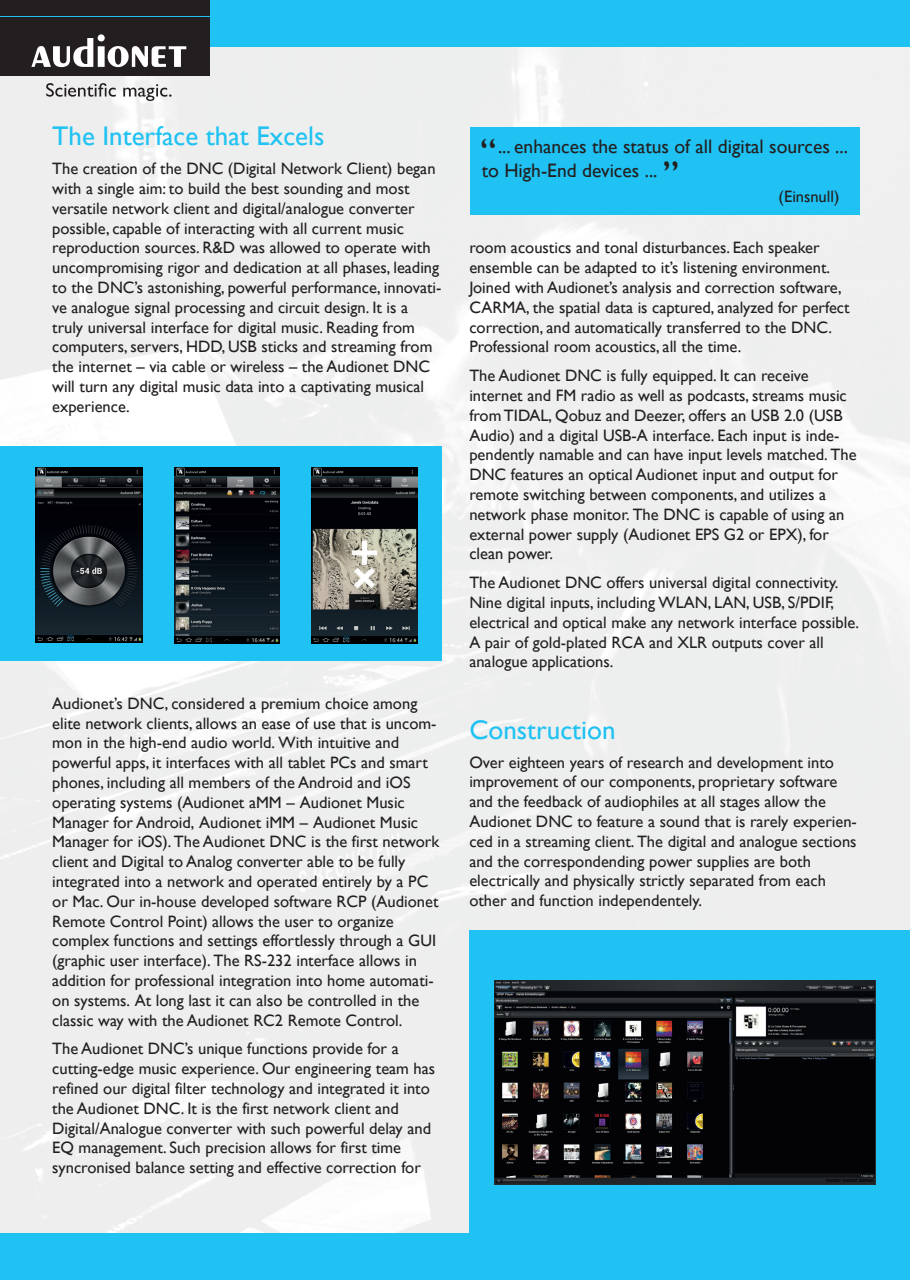
<style>
.page{position:relative;width:910px;height:1280px;background:#fff}
.page>*{position:absolute;margin:0;border:0;box-sizing:border-box;transform-origin:0 0}
.t1{font:37.5px "Gill Sans";color:#231f20}
.t2{font:27px "Gill Sans";color:#1fc2f3}
.t3{font:19.5px/23.4px "Gill Sans";color:#231f20}
.t4{font:16.5px/19.8px "Gill Sans";color:#231f20}
</style>
<div class="page">
<img style="left:0;top:47px;width:910px;height:1186px">
<div style="left:9px;top:0;width:901px;height:47px;background:#1fc2f3"></div>
<div style="left:0;top:1233px;width:910px;height:47px;background:#1fc2f3"></div>
<div style="left:0;top:446px;width:442px;height:215px;background:#1fc2f3"></div>
<div style="left:470px;top:127px;width:389px;height:87px;background:#1fc2f3"></div>
<div style="left:0;top:0;width:209px;height:75px;background:#231f20"></div>
<svg style="left:31px;top:34px;width:155px;height:33px"></svg>
<hr style="left:0;top:16px;width:209px;height:1px;background:#1fc2f3">
<svg style="left:46px;top:83px;width:70px;height:14px"></svg>
<svg style="left:123px;top:84px;width:49px;height:17px"></svg>
<div style="left:469px;top:930px;width:441px;height:350px;background:#1fc2f3"></div>
<img style="left:36px;top:467px;width:106px;height:175px">
<img style="left:174px;top:467px;width:106px;height:176px">
<img style="left:312px;top:467px;width:105px;height:176px">
<img style="left:495px;top:980px;width:381px;height:204px">
<h2 class="t2" style="left:52px;top:120px;width:274px">The Interface that Excels</h2>
<p class="t4" style="left:52px;top:158px;width:391px">The creation of the DNC (Digital Network Client) began with a single aim: to build the best sounding and most versatile network client and digital/analogue converter possible, capable of interacting with all current music reproduction sources. R&amp;D was allowed to operate with uncompromising rigor and dedication at all phases, leading to the DNC’s astonishing, powerful performance, innovati&shy;ve analogue signal processing and circuit design. It is a truly universal interface for digital music. Reading from computers, servers, HDD, USB sticks and streaming from the internet – via cable or wireless – the Audionet DNC will turn any digital music data into a captivating musical experience.</p>
<p class="t4" style="left:52px;top:693px;width:389px">Audionet’s DNC, considered a premium choice among elite network clients, allows an ease of use that is uncom&shy;mon in the high-end audio world. With intuitive and powerful apps, it interfaces with all tablet PCs and smart phones, including all members of the Android and iOS operating systems (Audionet aMM – Audionet Music Manager for Android, Audionet iMM – Audionet Music Manager for iOS). The Audionet DNC is the first network client and Digital to Analog converter able to be fully integrated into a network and operated entirely by a PC or Mac. Our in-house developed software RCP (Audionet Remote Control Point) allows the user to organize complex functions and settings effortlessly through a GUI (graphic user interface). The RS-232 interface allows in addition for professional integration into home automati&shy;on systems. At long last it can also be controlled in the classic way with the Audionet RC2 Remote Control.</p>
<p class="t4" style="left:52px;top:1039px;width:385px">The Audionet DNC’s unique functions provide for a cutting-edge music experience. Our engineering team has refined our digital filter technology and integrated it into the Audionet DNC. It is the first network client and Digital/Analogue converter with such powerful delay and EQ management. Such precision allows for first time syncronised balance setting and effective correction for</p>
<h1 class="t1" style="left:480px;top:130px;width:18px">“</h1>
<p class="t3" style="left:482px;top:135px;width:368px;text-indent:16px">... enhances the status of all digital sources ... to High-End devices ...</p>
<h1 class="t1" style="left:662px;top:131px;width:18px">„</h1>
<p class="t4" style="left:778px;top:187px;width:63px">(Einsnull)</p>
<p class="t4" style="left:469px;top:238px;width:382px">room acoustics and tonal disturbances. Each speaker ensemble can be adapted to it’s listening environment.<br>Joined with Audionet’s analysis and correction software, CARMA, the spatial data is captured, analyzed for perfect correction, and automatically transferred to the DNC.<br>Professional room acoustics, all the time.</p>
<p class="t4" style="left:469px;top:365px;width:389px">The Audionet DNC is fully equipped. It can receive internet and FM radio as well as podcasts, streams music from TIDAL, Qobuz and Deezer, offers an USB 2.0 (USB Audio) and a digital USB-A interface. Each input is inde&shy;pendently namable and can have input levels matched. The DNC features an optical Audionet input and output for remote switching between components, and utilizes a network phase monitor. The DNC is capable of using an external power supply (Audionet EPS G2 or EPX), for clean power.</p>
<p class="t4" style="left:469px;top:572px;width:391px">The Audionet DNC offers universal digital connectivity.<br>Nine digital inputs, including WLAN, LAN, USB, S/PDIF, electrical and optical make any network interface possible.<br>A pair of gold-plated RCA and XLR outputs cover all analogue applications.</p>
<h2 class="t2" style="left:469px;top:714px;width:148px">Construction</h2>
<p class="t4" style="left:469px;top:752px;width:389px">Over eighteen years of research and development into improvement of our components, proprietary software and the feedback of audiophiles at all stages allow the Audionet DNC to feature a sound that is rarely experien&shy;ced in a streaming client. The digital and analogue sections and the correspondending power supplies are both electrically and physically strictly separated from each other and function independentely.</p>
</div>
